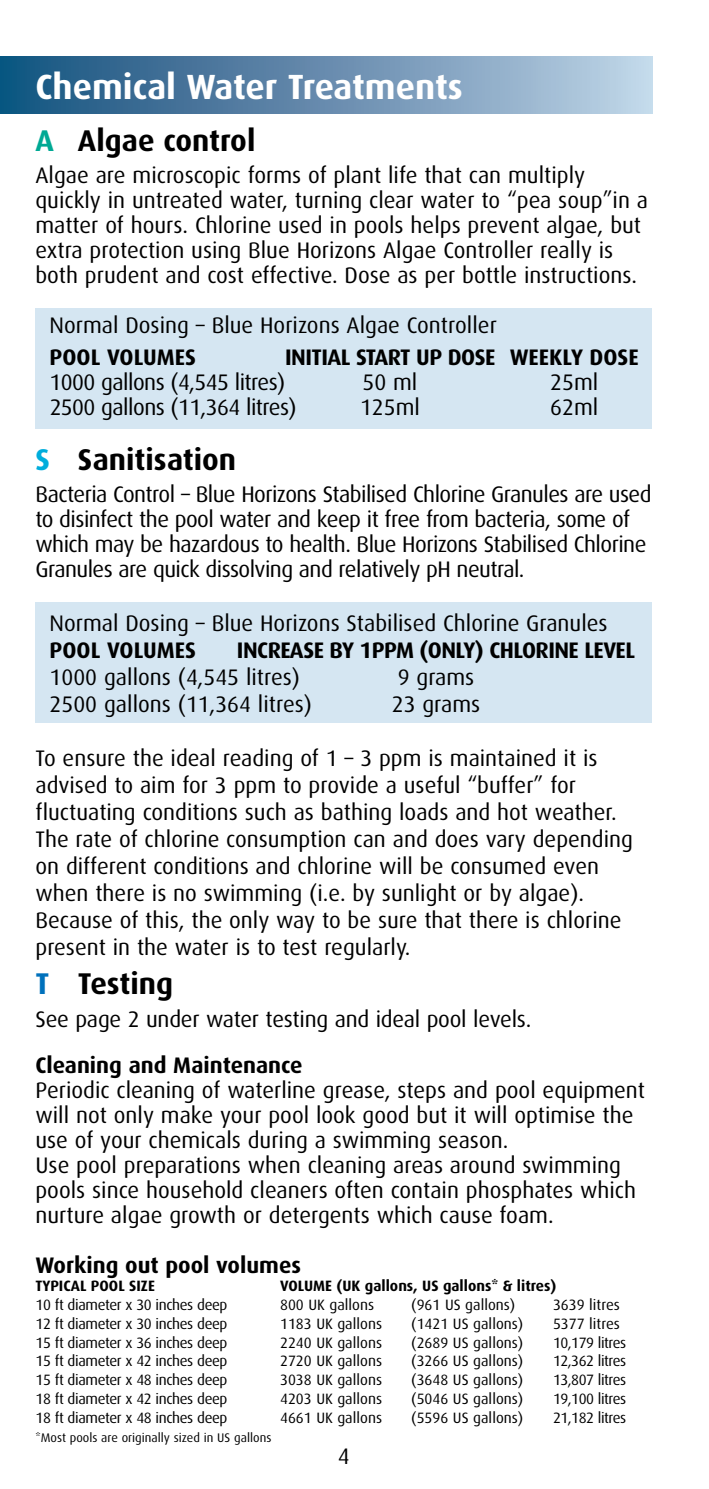
<style>
.page{position:relative;width:709px;height:1489px;background:#fff}
.page>*{position:absolute;margin:0;border:0;box-sizing:border-box;transform-origin:0 0}
.t1{font:700 35px "Dax";color:#fff}
.t2{font:700 30px "Dax";color:#000}
.t3{font:22.5px/25px "Dax";color:#000}
.t4{font:22.5px/25px "Dax";letter-spacing:-.025em;color:#000}
.t5{font:700 22.5px "Dax";color:#000}
.t6{font:15px "Dax";color:#000}
.t7{font:15px "Dax";letter-spacing:-.025em;color:#000}
.t8{font:15px "Dax";letter-spacing:-.03em;color:#000}
.t9{font:700 15px "Dax";color:#000}
.t10{font:12.5px "Dax";color:#000}
.s1{color:#00a994}
.s2{color:#00addc}
.s3{color:#0071bc}
</style>
<div class="page">
<div style="left:35px;top:308px;width:617px;height:121px;background:#d5e6f2"></div>
<div style="left:35px;top:602px;width:617px;height:121px;background:#d5e6f2"></div>
<div style="left:0;top:57px;width:652px;height:56px;background:linear-gradient(to right,#114e7c,#bfd1e5)"></div>
<h1 class="t1" style="left:35px;top:67px;width:429px">Chemical Water Treatments</h1>
<h2 class="t2" style="left:35px;top:123px;width:221px"><span class="s1">A</span> Algae control</h2>
<p class="t3" style="left:35px;top:163px;width:614px">Algae are microscopic forms of plant life that can multiply quickly in untreated water, turning clear water to “pea soup”in a matter of hours. Chlorine used in pools helps prevent algae, but extra protection using Blue Horizons Algae Controller really is both prudent and cost effective. Dose as per bottle instructions.</p>
<p class="t3" style="left:50px;top:313px;width:449px">Normal Dosing – Blue Horizons Algae Controller</p>
<p class="t5" style="left:50px;top:344px;width:26px">Pool</p>
<p class="t5" style="left:107px;top:344px;width:61px">volumes</p>
<p class="t5" style="left:285px;top:344px;width:11px">initial</p>
<p class="t5" style="left:356px;top:344px;width:12px">start</p>
<p class="t5" style="left:416px;top:344px;width:44px">up dose</p>
<p class="t5" style="left:495px;top:344px;width:15px">wee</p>
<p class="t5" style="left:549px;top:344px;width:53px">kly dose</p>
<p class="t4" style="left:50px;top:370px;width:237px">1000 gallons (4,545 litres)</p>
<p class="t3" style="left:362px;top:370px;width:56px">50 ml</p>
<p class="t3" style="left:550px;top:370px;width:50px">25ml</p>
<p class="t4" style="left:50px;top:395px;width:248px">2500 gallons (11,364 litres)</p>
<p class="t3" style="left:360px;top:395px;width:61px">125ml</p>
<p class="t3" style="left:550px;top:395px;width:50px">62ml</p>
<h2 class="t2" style="left:35px;top:442px;width:202px"><span class="s2">S</span> Sanitisation</h2>
<p class="t4" style="left:35px;top:482px;width:617px">Bacteria Control – Blue Horizons Stabilised Chlorine Granules are used to disinfect the pool water and keep it free from bacteria, some of which may be hazardous to health. Blue Horizons Stabilised Chlorine Granules are quick dissolving and relatively pH neutral.</p>
<p class="t3" style="left:50px;top:611px;width:559px">Normal Dosing – Blue Horizons Stabilised Chlorine Granules</p>
<p class="t5" style="left:50px;top:637px;width:26px">Pool</p>
<p class="t5" style="left:107px;top:637px;width:61px">volumes</p>
<p class="t5" style="left:237px;top:637px;width:19px">Increase</p>
<p class="t5" style="left:329px;top:637px;width:57px">by 1ppm</p>
<p class="t5" style="left:419px;top:637px;width:82px">(only) chlorine</p>
<p class="t5" style="left:584px;top:637px;width:11px">level</p>
<p class="t3" style="left:50px;top:665px;width:252px">1000 gallons (4,545 litres)</p>
<p class="t3" style="left:398px;top:665px;width:78px">9 grams</p>
<p class="t3" style="left:50px;top:692px;width:264px">2500 gallons (11,364 litres)</p>
<p class="t3" style="left:392px;top:692px;width:90px">23 grams</p>
<p class="t3" style="left:35px;top:745px;width:599px;line-height:27px">To ensure the ideal reading of 1 – 3 ppm is maintained it is advised to aim for 3 ppm to provide a useful “buffer” for fluctuating conditions such as bathing loads and hot weather.<br>The rate of chlorine consumption can and does vary depending on different conditions and chlorine will be consumed even when there is no swimming (i.e. by sunlight or by algae).<br>Because of this, the only way to be sure that there is chlorine present in the water is to test regularly.</p>
<h2 class="t2" style="left:35px;top:967px;width:139px"><span class="s3">T</span> Testing</h2>
<p class="t3" style="left:35px;top:1006px;width:497px">See page 2 under water testing and ideal pool levels.</p>
<p class="t5" style="left:35px;top:1052px;width:269px">Cleaning and Maintenance</p>
<p class="t3" style="left:35px;top:1077px;width:611px">Periodic cleaning of waterline grease, steps and pool equipment will not only make your pool look good but it will optimise the use of your chemicals during a swimming season.<br>Use pool preparations when cleaning areas around swimming pools since household cleaners often contain phosphates which nurture algae growth or detergents which cause foam.</p>
<p class="t5" style="left:35px;top:1251px;width:267px">Working out pool volumes</p>
<p class="t9" style="left:35px;top:1277px;width:23px">typical</p>
<p class="t9" style="left:91px;top:1277px;width:10px">pool</p>
<p class="t9" style="left:129px;top:1277px;width:26px">size</p>
<p class="t9" style="left:280px;top:1277px;width:278px">Volume (UK gallons, US gallons* &amp; litres)</p>
<p class="t7" style="left:35px;top:1296px;width:193px">10 ft diameter x 30 inches deep</p>
<p class="t6" style="left:280px;top:1296px;width:96px">800 UK gallons</p>
<p class="t6" style="left:411px;top:1296px;width:106px">(961 US gallons)</p>
<p class="t6" style="left:553px;top:1296px;width:68px">3639 litres</p>
<p class="t7" style="left:35px;top:1315px;width:193px">12 ft diameter x 30 inches deep</p>
<p class="t6" style="left:280px;top:1315px;width:103px">1183 UK gallons</p>
<p class="t6" style="left:411px;top:1315px;width:114px">(1421 US gallons)</p>
<p class="t6" style="left:553px;top:1315px;width:68px">5377 litres</p>
<p class="t7" style="left:35px;top:1333px;width:193px">15 ft diameter x 36 inches deep</p>
<p class="t6" style="left:280px;top:1333px;width:103px">2240 UK gallons</p>
<p class="t6" style="left:411px;top:1333px;width:114px">(2689 US gallons)</p>
<p class="t8" style="left:553px;top:1333px;width:75px">10,179 litres</p>
<p class="t7" style="left:35px;top:1352px;width:193px">15 ft diameter x 42 inches deep</p>
<p class="t6" style="left:280px;top:1352px;width:103px">2720 UK gallons</p>
<p class="t6" style="left:411px;top:1352px;width:114px">(3266 US gallons)</p>
<p class="t8" style="left:553px;top:1352px;width:75px">12,362 litres</p>
<p class="t7" style="left:35px;top:1371px;width:193px">15 ft diameter x 48 inches deep</p>
<p class="t6" style="left:280px;top:1371px;width:103px">3038 UK gallons</p>
<p class="t6" style="left:411px;top:1371px;width:114px">(3648 US gallons)</p>
<p class="t8" style="left:553px;top:1371px;width:75px">13,807 litres</p>
<p class="t7" style="left:35px;top:1390px;width:193px">18 ft diameter x 42 inches deep</p>
<p class="t6" style="left:280px;top:1390px;width:103px">4203 UK gallons</p>
<p class="t6" style="left:411px;top:1390px;width:114px">(5046 US gallons)</p>
<p class="t8" style="left:553px;top:1390px;width:75px">19,100 litres</p>
<p class="t7" style="left:35px;top:1408px;width:193px">18 ft diameter x 48 inches deep</p>
<p class="t6" style="left:280px;top:1408px;width:103px">4661 UK gallons</p>
<p class="t6" style="left:411px;top:1408px;width:114px">(5596 US gallons)</p>
<p class="t8" style="left:553px;top:1408px;width:75px">21,182 litres</p>
<p class="t10" style="left:35px;top:1429px;width:237px">*Most pools are originally sized in US gallons</p>
<p class="t3" style="left:338px;top:1443px;width:13px">4</p>
</div>
